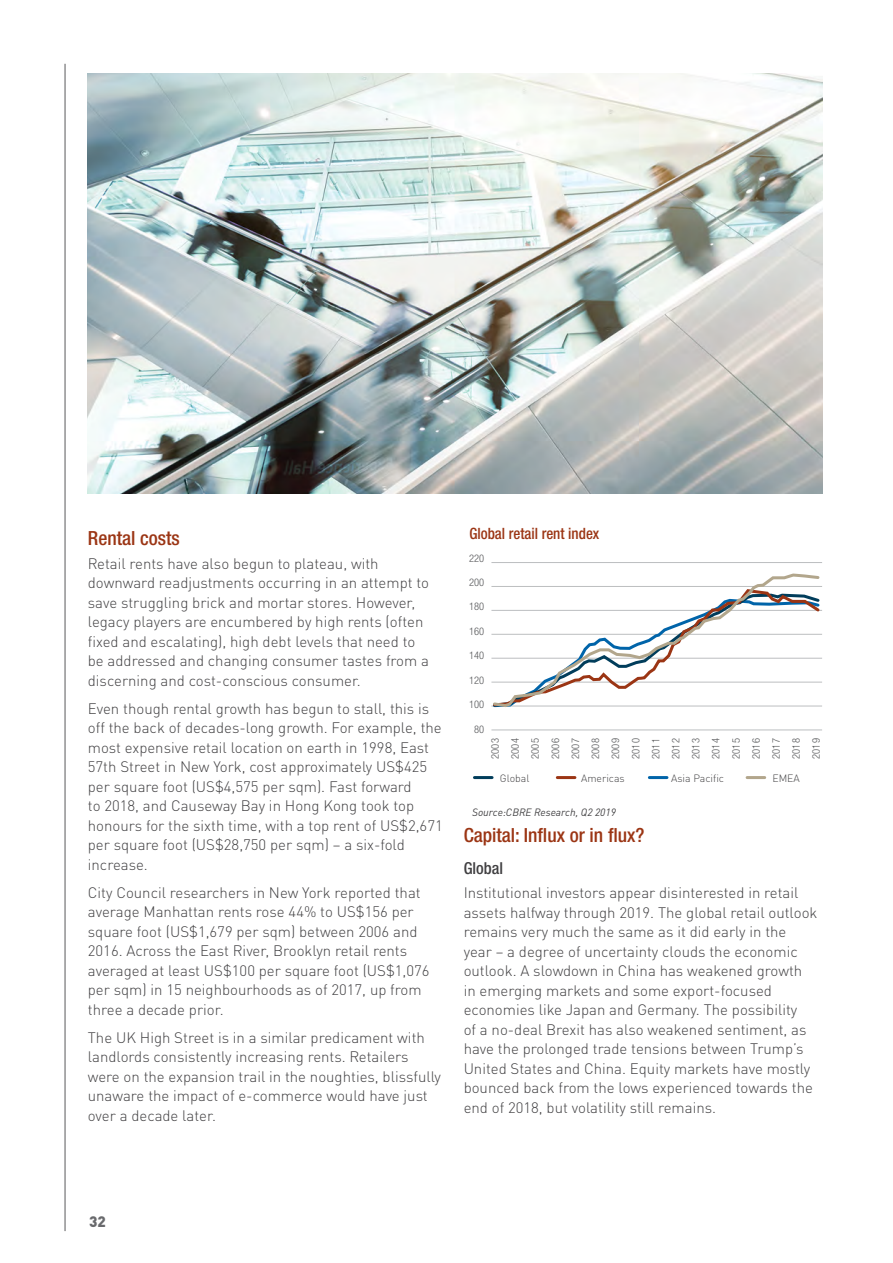
<style>
.page{position:relative;width:893px;height:1263px;background:#fff}
.page>*{position:absolute;margin:0;border:0;box-sizing:border-box;transform-origin:0 0}
.Heading__3_New_Style{font:500 condensed 19.5px "Helvetica Neue LT Std";color:#9b3514}
.Heading_2_-_Breakout{font:500 condensed 19.5px "Helvetica Neue LT Std";color:#9b3514}
.Heading_2_-_Breakout-2{font:500 condensed 16.5px "Helvetica Neue LT Std";color:#414042}
.Heading_2_-_Breakout-3{font:500 condensed 15.6px "Helvetica Neue LT Std";color:#9b3514;scale:.96 1}
.Body_Copy_-_Alternat{font:300 15px/19.5px "DINOT";color:#414042}
.t1{font:900 15px "DIN";color:#696a6d}
.In_Brief_headings{font:300 condensed 10.5px "Helvetica Neue LT Std";color:#58595b}
.t2{font:300 10.5px "DINOT";color:#414042}
.t3{font:italic 10.5px "DINOT";color:#414042}
</style>
<div class="page">
<img style="left:88px;top:74px;width:734px;height:419px">
<hr style="left:491px;top:562px;width:331px;height:1px;background:#bcbec0">
<hr style="left:491px;top:729px;width:331px;height:1px;background:#bcbec0">
<svg style="left:491px;top:574px;width:331px;height:134px"></svg>
<hr style="left:474px;top:776px;width:18px;height:3px;background:#013d5b">
<hr style="left:557px;top:776px;width:18px;height:3px;background:#9b3514">
<hr style="left:649px;top:776px;width:18px;height:3px;background:#0064a9">
<hr style="left:747px;top:776px;width:18px;height:3px;background:#b2a68c">
<hr style="left:65px;top:64px;width:1px;height:1167px;background:#58595b">
<p class="Heading_2_-_Breakout" style="left:88px;top:526px;width:94px">Rental costs</p>
<p class="Body_Copy_-_Alternat" style="left:88px;top:553px;width:343px">Retail rents have also begun to plateau, with downward readjustments occurring in an attempt to save struggling brick and mortar stores. However, legacy players are encumbered by high rents (often fixed and escalating), high debt levels that need to be addressed and changing consumer tastes from a discerning and cost-conscious consumer.</p>
<p class="Body_Copy_-_Alternat" style="left:88px;top:698px;width:356px">Even though rental growth has begun to stall, this is off the back of decades-long growth. For example, the most expensive retail location on earth in 1998, East 57th Street in New York, cost approximately US$425 per square foot (US$4,575 per sqm). Fast forward<br>to 2018, and Causeway Bay in Hong Kong took top honours for the sixth time, with a top rent of US$2,671 per square foot (US$28,750 per sqm) – a six-fold increase.</p>
<p class="Body_Copy_-_Alternat" style="left:88px;top:882px;width:343px">City Council researchers in New York reported that average Manhattan rents rose 44% to US$156 per square foot (US$1,679 per sqm) between 2006 and 2016. Across the East River, Brooklyn retail rents averaged at least US$100 per square foot (US$1,076 per sqm) in 15 neighbourhoods as of 2017, up from three a decade prior.</p>
<p class="Body_Copy_-_Alternat" style="left:88px;top:1027px;width:355px">The UK High Street is in a similar predicament with landlords consistently increasing rents. Retailers were on the expansion trail in the noughties, blissfully unaware the impact of e-commerce would have just over a decade later.</p>
<p class="Heading_2_-_Breakout-3" style="left:469px;top:524px;width:137px">Global retail rent index</p>
<p class="In_Brief_headings" style="left:469px;top:552px;width:17px">220</p>
<p class="In_Brief_headings" style="left:469px;top:576px;width:17px">200</p>
<p class="In_Brief_headings" style="left:469px;top:601px;width:17px">180</p>
<p class="In_Brief_headings" style="left:469px;top:625px;width:17px">160</p>
<p class="In_Brief_headings" style="left:469px;top:650px;width:17px">140</p>
<p class="In_Brief_headings" style="left:469px;top:674px;width:17px">120</p>
<p class="In_Brief_headings" style="left:469px;top:698px;width:17px">100</p>
<p class="In_Brief_headings" style="left:474px;top:723px;width:12px">80</p>
<p class="In_Brief_headings" style="left:489px;top:758px;width:22px;rotate:-90deg">2003</p>
<p class="In_Brief_headings" style="left:509px;top:758px;width:22px;rotate:-90deg">2004</p>
<p class="In_Brief_headings" style="left:529px;top:758px;width:22px;rotate:-90deg">2005</p>
<p class="In_Brief_headings" style="left:549px;top:758px;width:22px;rotate:-90deg">2006</p>
<p class="In_Brief_headings" style="left:569px;top:758px;width:22px;rotate:-90deg">2007</p>
<p class="In_Brief_headings" style="left:589px;top:758px;width:22px;rotate:-90deg">2008</p>
<p class="In_Brief_headings" style="left:609px;top:758px;width:22px;rotate:-90deg">2009</p>
<p class="In_Brief_headings" style="left:630px;top:758px;width:22px;rotate:-90deg">2010</p>
<p class="In_Brief_headings" style="left:650px;top:758px;width:22px;rotate:-90deg">2011</p>
<p class="In_Brief_headings" style="left:670px;top:758px;width:22px;rotate:-90deg">2012</p>
<p class="In_Brief_headings" style="left:690px;top:758px;width:22px;rotate:-90deg">2013</p>
<p class="In_Brief_headings" style="left:710px;top:758px;width:22px;rotate:-90deg">2014</p>
<p class="In_Brief_headings" style="left:730px;top:758px;width:22px;rotate:-90deg">2015</p>
<p class="In_Brief_headings" style="left:750px;top:758px;width:22px;rotate:-90deg">2016</p>
<p class="In_Brief_headings" style="left:770px;top:758px;width:22px;rotate:-90deg">2017</p>
<p class="In_Brief_headings" style="left:790px;top:758px;width:22px;rotate:-90deg">2018</p>
<p class="In_Brief_headings" style="left:810px;top:758px;width:22px;rotate:-90deg">2019</p>
<p class="t2" style="left:500px;top:771px;width:31px">Global</p>
<p class="t2" style="left:581px;top:771px;width:45px">Americas</p>
<p class="t2" style="left:671px;top:771px;width:54px">Asia Pacific</p>
<p class="t2" style="left:772px;top:771px;width:29px">EMEA</p>
<p class="t3" style="left:472px;top:805px;width:145px">Source:CBRE Research, Q2 2019</p>
<p class="Heading__3_New_Style" style="left:464px;top:823px;width:182px">Capital: Influx or in flux?</p>
<p class="Heading_2_-_Breakout-2" style="left:464px;top:859px;width:41px">Global</p>
<p class="Body_Copy_-_Alternat" style="left:464px;top:883px;width:355px">Institutional investors appear disinterested in retail assets halfway through 2019. The global retail outlook remains very much the same as it did early in the year – a degree of uncertainty clouds the economic outlook. A slowdown in China has weakened growth in emerging markets and some export-focused economies like Japan and Germany. The possibility<br>of a no-deal Brexit has also weakened sentiment, as have the prolonged trade tensions between Trump’s United States and China. Equity markets have mostly bounced back from the lows experienced towards the end of 2018, but volatility still remains.</p>
<p class="t1" style="left:89px;top:1212px;width:18px">32</p>
</div>
